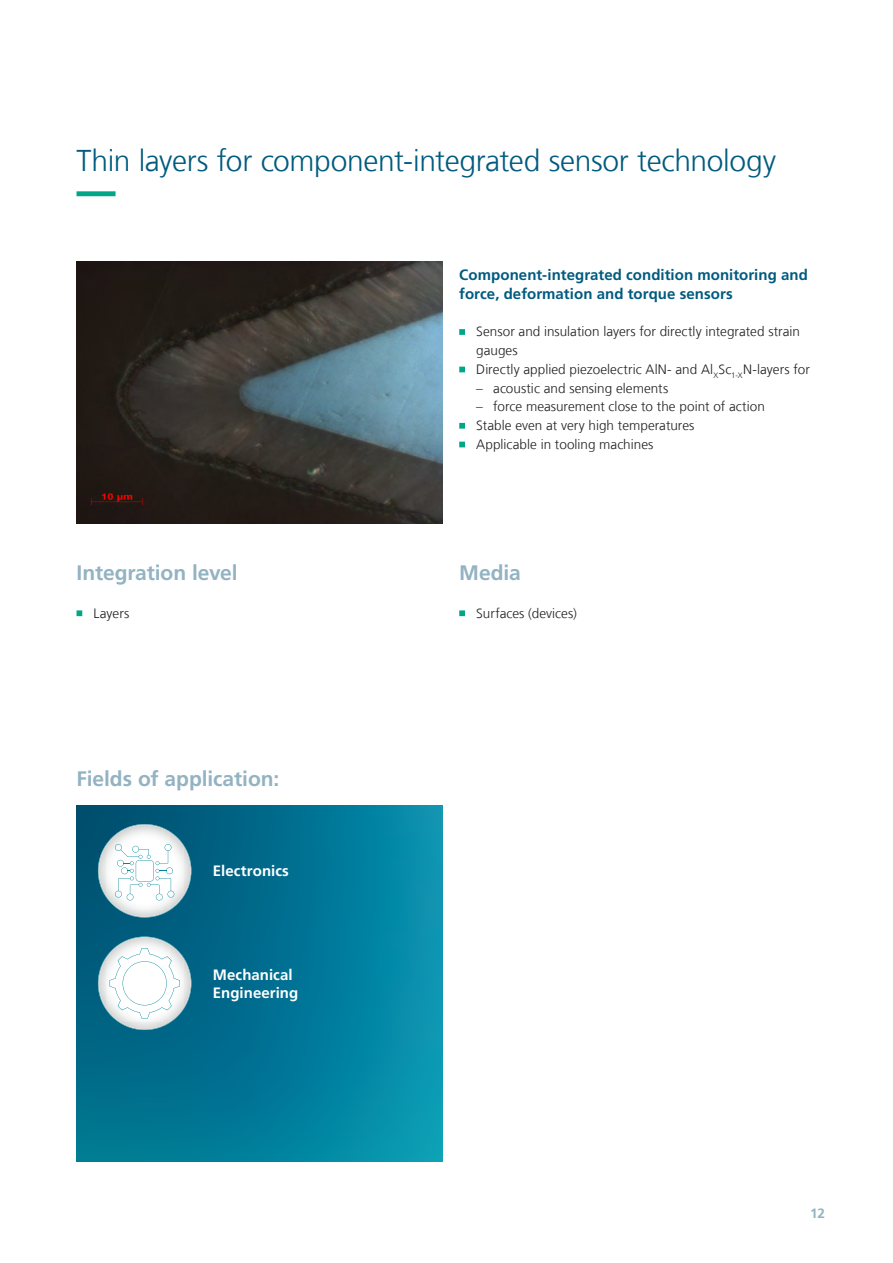
<style>
.page{position:relative;width:893px;height:1263px;background:#fff}
.page>*{position:absolute;margin:0;border:0;box-sizing:border-box;transform-origin:0 0}
.t1{font:300 30px "Frutiger LT Com";letter-spacing:-.015em;color:#005b7f}
.t2{font:700 21px "Frutiger LT Com";letter-spacing:-.005em;color:#93b3c3}
.t3{font:700 15px/18.8px "Frutiger LT Com";letter-spacing:.005em;color:#005b7f}
.t4{font:700 15px/18.8px "Frutiger LT Com";letter-spacing:.005em;color:#fff}
.t5{font:300 13.5px/18.8px "Frutiger LT Com";letter-spacing:.005em;color:#231f20}
.t6{font:700 13.5px "Frutiger LT Com";color:#93b3c3}
</style>
<div class="page">
<svg style="left:77px;top:805px;width:365px;height:356px;background:#017796"></svg>
<svg style="left:459px;top:329px;width:6px;height:6px"></svg>
<svg style="left:459px;top:367px;width:6px;height:5px"></svg>
<svg style="left:459px;top:423px;width:6px;height:6px"></svg>
<svg style="left:459px;top:442px;width:6px;height:5px"></svg>
<img style="left:77px;top:261px;width:365px;height:263px">
<svg style="left:77px;top:610px;width:6px;height:6px"></svg>
<svg style="left:459px;top:610px;width:6px;height:6px"></svg>
<svg style="left:77px;top:191px;width:39px;height:5px"></svg>
<svg style="left:98px;top:824px;width:94px;height:94px"></svg>
<svg style="left:98px;top:936px;width:94px;height:94px"></svg>
<h1 class="t1" style="left:77px;top:144px;width:701px">Thin layers for component-integrated sensor technology</h1>
<p class="t3" style="left:459px;top:266px;width:350px">Component-integrated condition monitoring and force, deformation and torque sensors</p>
<h2 class="t2" style="left:77px;top:560px;width:163px">Integration level</h2>
<p class="t5" style="left:94px;top:604px;width:37px">Layers</p>
<h2 class="t2" style="left:77px;top:767px;width:204px">Fields of application:</h2>
<p class="t4" style="left:213px;top:862px;width:78px">Electronics</p>
<p class="t4" style="left:213px;top:965px;width:87px">Mechanical<br>Engineering</p>
<p class="t5" style="left:476px;top:322px;width:335px">Sensor and insulation layers for directly integrated strain gauges<br>Directly applied piezoelectric AlN- and Al<sub>X</sub>Sc<sub>1-X</sub>N-layers for</p>
<p class="t5" style="left:476px;top:379px;width:194px">– acoustic and sensing elements</p>
<p class="t5" style="left:476px;top:397px;width:290px">– force measurement close to the point of action<br>Stable even at very high temperatures<br>Applicable in tooling machines</p>
<h2 class="t2" style="left:459px;top:560px;width:63px">Media</h2>
<p class="t5" style="left:476px;top:604px;width:102px">Surfaces (devices)</p>
<p class="t6" style="left:810px;top:1205px;width:16px">12</p>
</div>
